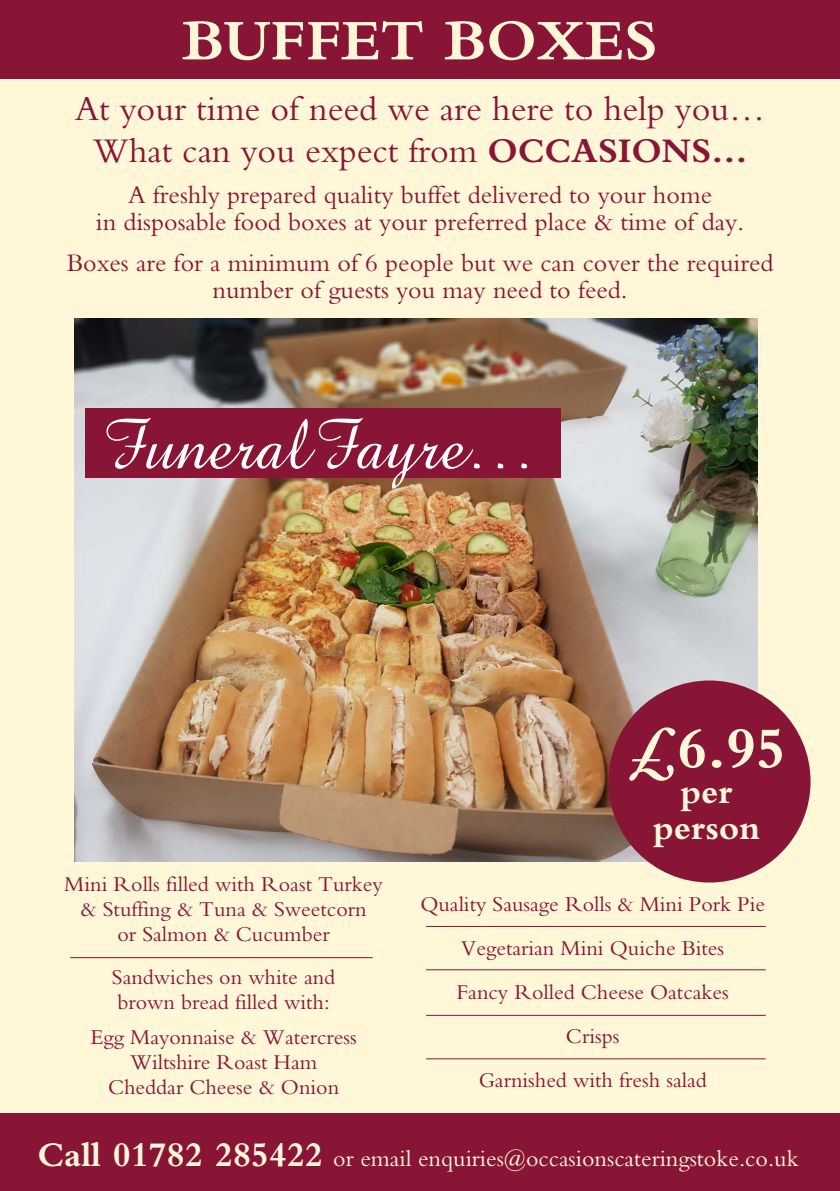
<style>
.page{position:relative;width:840px;height:1191px;background:#fff}
.page>*{position:absolute;margin:0;border:0;box-sizing:border-box;transform-origin:0 0}
.t1{font:70.8px "Amazone BT";color:#fff}
.t2{font:700 60px "Bembo";color:#fff7d8}
.t3{font:36px/42px "Bembo";color:#891536;text-align:center}
.t4{font:700 36px/36px "Bembo";color:#fff7d8;text-align:center}
.t5{font:26px/27px "Bembo";color:#891536;text-align:center}
.t6{font:24px "Bembo";color:#fff7d8}
.t7{font:22px/25px "Bembo";color:#891536;text-align:center}
.s1{font-weight:700}
.s2{font-weight:700;font-size:36px}
</style>
<div class="page">
<div style="left:0;top:0;width:839px;height:1191px;background:#fff7d8"></div>
<div style="left:0;top:0;width:839px;height:79px;background:#891536"></div>
<div style="left:0;top:1113px;width:839px;height:78px;background:#891536"></div>
<hr style="left:70px;top:957px;width:302px;height:1px;background:#891536">
<img style="left:74px;top:318px;width:682px;height:543px">
<div style="left:608px;top:680px;width:202px;height:202px;background:#891536;border-radius:50%"></div>
<div style="left:85px;top:408px;width:475px;height:70px;background:#891536"></div>
<hr style="left:426px;top:926px;width:339px;height:1px;background:#891536">
<hr style="left:426px;top:969px;width:339px;height:1px;background:#891536">
<hr style="left:426px;top:1014px;width:339px;height:1px;background:#891536">
<hr style="left:426px;top:1058px;width:339px;height:1px;background:#891536">
<h2 class="t2" style="left:182px;top:7px;width:477px">BUFFET BOXES</h2>
<h3 class="t3" style="left:75px;top:87px;width:691px">At your time of need we are here to help you…<br>What can you expect from <span class="s1">OCCASIONS…</span></h3>
<p class="t5" style="left:96px;top:181px;width:649px">A freshly prepared quality buffet delivered to your home<br>in disposable food boxes at your preferred place &amp; time of day.</p>
<p class="t5" style="left:67px;top:249px;width:707px">Boxes are for a minimum of 6 people but we can cover the required number of guests you may need to feed.</p>
<h1 class="t1" style="left:101px;top:404px;width:438px">FuneralFayre…</h1>
<h2 class="t2" style="left:627px;top:715px;width:160px">£6.95</h2>
<h3 class="t4" style="left:652px;top:773px;width:108px">per person</h3>
<p class="t7" style="left:64px;top:871px;width:320px">Mini Rolls filled with Roast Turkey &amp; Stuffing &amp; Tuna &amp; Sweetcorn<br>or Salmon &amp; Cucumber</p>
<p class="t7" style="left:112px;top:964px;width:225px;text-align:left">Sandwiches on white and brown bread filled with:</p>
<p class="t7" style="left:90px;top:1024px;width:268px">Egg Mayonnaise &amp; Watercress<br>Wiltshire Roast Ham<br>Cheddar Cheese &amp; Onion</p>
<p class="t7" style="left:420px;top:881px;width:346px;line-height:44px">Quality Sausage Rolls &amp; Mini Pork Pie<br>Vegetarian Mini Quiche Bites<br>Fancy Rolled Cheese Oatcakes<br>Crisps<br>Garnished with fresh salad</p>
<p class="t6" style="left:37px;top:1144px;width:762px"><span class="s2">Call 01782 285422</span> or email enquiries@occasionscateringstoke.co.uk</p>
</div>
